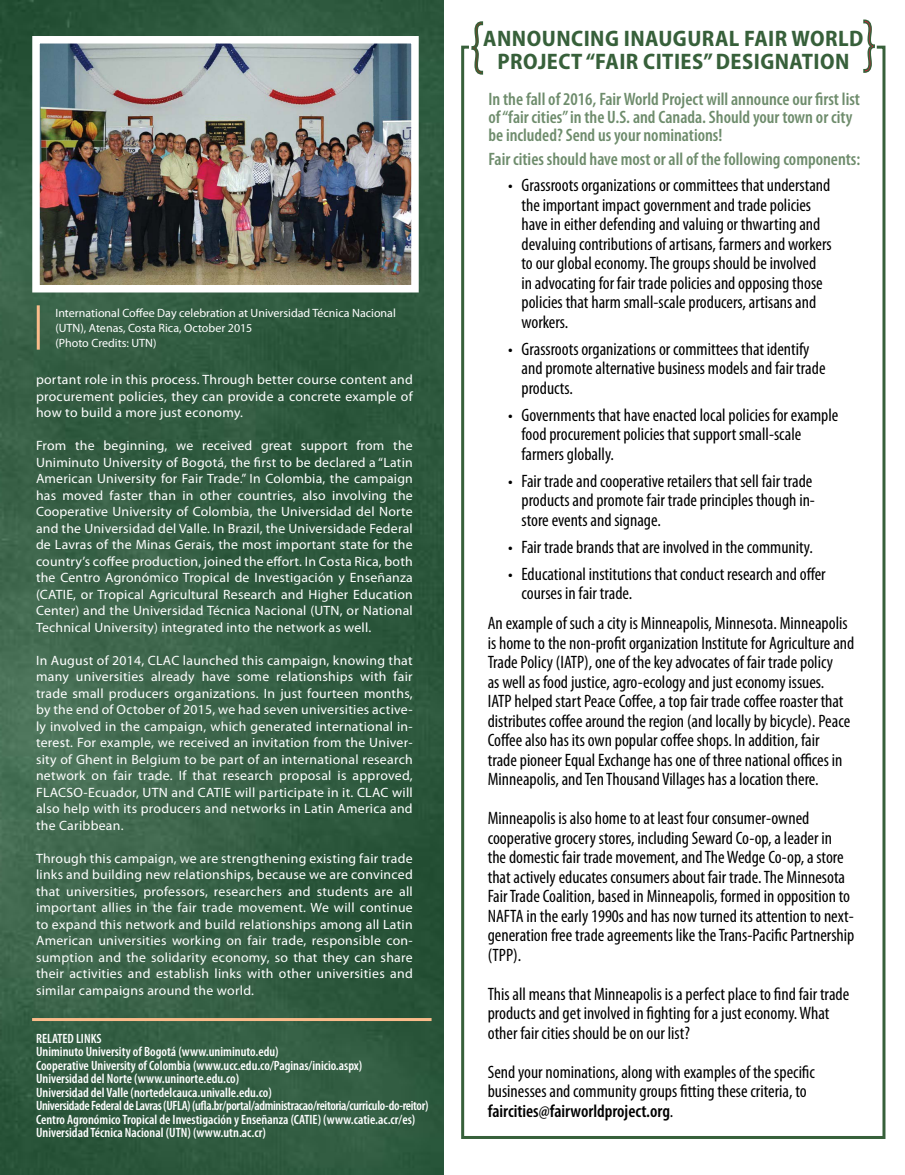
<style>
.page{position:relative;width:905px;height:1175px;background:#fff}
.page>*{position:absolute;margin:0;border:0;box-sizing:border-box;transform-origin:0 0}
.t1{font:700 semi-condensed 22.5px/22.5px "Myriad Pro";letter-spacing:.02em;color:#37603a;text-align:center}
.t2{font:condensed 18px/19.5px "Myriad Pro";color:#000}
.t3{font:600 condensed 18px/18px "Myriad Pro";color:#6e8c6c}
.t4{font:13.5px/16.5px "Myriad Pro";letter-spacing:.02em;color:#fff;text-align:justify}
.t5{font:600 condensed 13.5px/13.5px "Myriad Pro";color:#fff}
.t6{font:12px/15px "Myriad Pro";color:#fff}
.s1{font-weight:600}
</style>
<div class="page">
<img style="left:0;top:0;width:443px;height:1174px">
<img style="left:41px;top:45px;width:368px;height:238px">
<div style="left:32px;top:36px;width:386px;height:256px;border:8px solid #fff"></div>
<hr style="left:37px;top:305px;width:3px;height:45px;background:#fbbc8b">
<div style="left:461px;top:46px;width:424px;height:1092px;border:3px solid #37603a"></div>
<svg style="left:469px;top:19px;width:407px;height:56px"></svg>
<hr style="left:32px;top:1018px;width:399px;height:3px;background:#fbbc8b">
<p class="t6" style="left:55px;top:305px;width:342px">International Coffee Day celebration at Universidad Técnica Nacional (UTN), Atenas, Costa Rica, October 2015<br>(Photo Credits: UTN)</p>
<p class="t4" style="left:36px;top:371px;width:378px">portant role in this process. Through better course content and procurement policies, they can provide a concrete example of how to build a more just economy.</p>
<p class="t4" style="left:36px;top:437px;width:378px">From the beginning, we received great support from the Uniminuto University of Bogotá, the first to be declared a “Latin American University for Fair Trade.” In Colombia, the campaign has moved faster than in other countries, also involving the Cooperative University of Colombia, the Universidad del Norte and the Universidad del Valle. In Brazil, the Universidade Federal de Lavras of the Minas Gerais, the most important state for the country’s coffee production, joined the effort. In Costa Rica, both the Centro Agronómico Tropical de Investigación y Enseñanza (CATIE, or Tropical Agricultural Research and Higher Education Center) and the Universidad Técnica Nacional (UTN, or National Technical University) integrated into the network as well.</p>
<p class="t4" style="left:36px;top:651px;width:378px">In August of 2014, CLAC launched this campaign, knowing that many universities already have some relationships with fair trade small producers organizations. In just fourteen months, by the end of October of 2015, we had seven universities active&shy;ly involved in the campaign, which generated international in&shy;terest. For example, we received an invitation from the Univer&shy;sity of Ghent in Belgium to be part of an international research network on fair trade. If that research proposal is approved, FLACSO-Ecuador, UTN and CATIE will participate in it. CLAC will also help with its producers and networks in Latin America and the Caribbean.</p>
<p class="t4" style="left:36px;top:849px;width:378px">Through this campaign, we are strengthening existing fair trade links and building new relationships, because we are convinced that universities, professors, researchers and students are all important allies in the fair trade movement. We will continue to expand this network and build relationships among all Latin American universities working on fair trade, responsible con&shy;sumption and the solidarity economy, so that they can share their activities and establish links with other universities and similar campaigns around the world.</p>
<p class="t5" style="left:36px;top:1031px;width:394px">RELATED LINKS<br>Uniminuto University of Bogotá (www.uniminuto.edu)<br>Cooperative University of Colombia (www.ucc.edu.co/Paginas/inicio.aspx)<br>Universidad del Norte (www.uninorte.edu.co)<br>Universidad del Valle (nortedelcauca.univalle.edu.co)<br>Universidade Federal de Lavras (UFLA) (ufla.br/portal/administracao/reitoria/curriculo-do-reitor)<br>Centro Agronómico Tropical de Investigación y Enseñanza (CATIE) (www.catie.ac.cr/es)<br>Universidad Técnica Nacional (UTN) (www.utn.ac.cr)</p>
<p class="t1" style="left:483px;top:28px;width:382px">ANNOUNCING INAUGURAL FAIR WORLD<br>PROJECT “FAIR CITIES” DESIGNATION</p>
<p class="t3" style="left:488px;top:90px;width:373px">In the fall of 2016, Fair World Project will announce our first list of “fair cities” in the U.S. and Canada. Should your town or city be included? Send us your nominations!</p>
<p class="t3" style="left:488px;top:150px;width:373px">Fair cities should have most or all of the following components:</p>
<p class="t2" style="left:521px;top:175px;width:312px;text-indent:-14px">• Grassroots organizations or committees that understand the important impact government and trade policies have in either defending and valuing or thwarting and devaluing contributions of artisans, farmers and workers to our global economy. The groups should be involved<br>in advocating for fair trade policies and opposing those policies that harm small-scale producers, artisans and workers.</p>
<p class="t2" style="left:521px;top:339px;width:305px;text-indent:-14px">• Grassroots organizations or committees that identify and promote alternative business models and fair trade products.</p>
<p class="t2" style="left:521px;top:405px;width:318px;text-indent:-14px">• Governments that have enacted local policies for example food procurement policies that support small-scale farmers globally.</p>
<p class="t2" style="left:521px;top:471px;width:295px;text-indent:-14px">• Fair trade and cooperative retailers that sell fair trade products and promote fair trade principles though in&shy;store events and signage.</p>
<p class="t2" style="left:508px;top:537px;width:306px">• Fair trade brands that are involved in the community.</p>
<p class="t2" style="left:521px;top:564px;width:306px;text-indent:-14px">• Educational institutions that conduct research and offer courses in fair trade.</p>
<p class="t2" style="left:488px;top:613px;width:368px">An example of such a city is Minneapolis, Minnesota. Minneapolis is home to the non-profit organization Institute for Agriculture and Trade Policy (IATP), one of the key advocates of fair trade policy<br>as well as food justice, agro-ecology and just economy issues.<br>IATP helped start Peace Coffee, a top fair trade coffee roaster that distributes coffee around the region (and locally by bicycle). Peace Coffee also has its own popular coffee shops. In addition, fair<br>trade pioneer Equal Exchange has one of three national offices in Minneapolis, and Ten Thousand Villages has a location there.</p>
<p class="t2" style="left:488px;top:808px;width:368px">Minneapolis is also home to at least four consumer-owned cooperative grocery stores, including Seward Co-op, a leader in the domestic fair trade movement, and The Wedge Co-op, a store that actively educates consumers about fair trade. The Minnesota Fair Trade Coalition, based in Minneapolis, formed in opposition to NAFTA in the early 1990s and has now turned its attention to next&shy;generation free trade agreements like the Trans-Pacific Partnership (TPP).</p>
<p class="t2" style="left:488px;top:983px;width:363px">This all means that Minneapolis is a perfect place to find fair trade products and get involved in fighting for a just economy. What other fair cities should be on our list?</p>
<p class="t2" style="left:488px;top:1061px;width:329px">Send your nominations, along with examples of the specific businesses and community groups fitting these criteria, to <span class="s1">faircities@fairworldproject.org</span>.</p>
</div>
